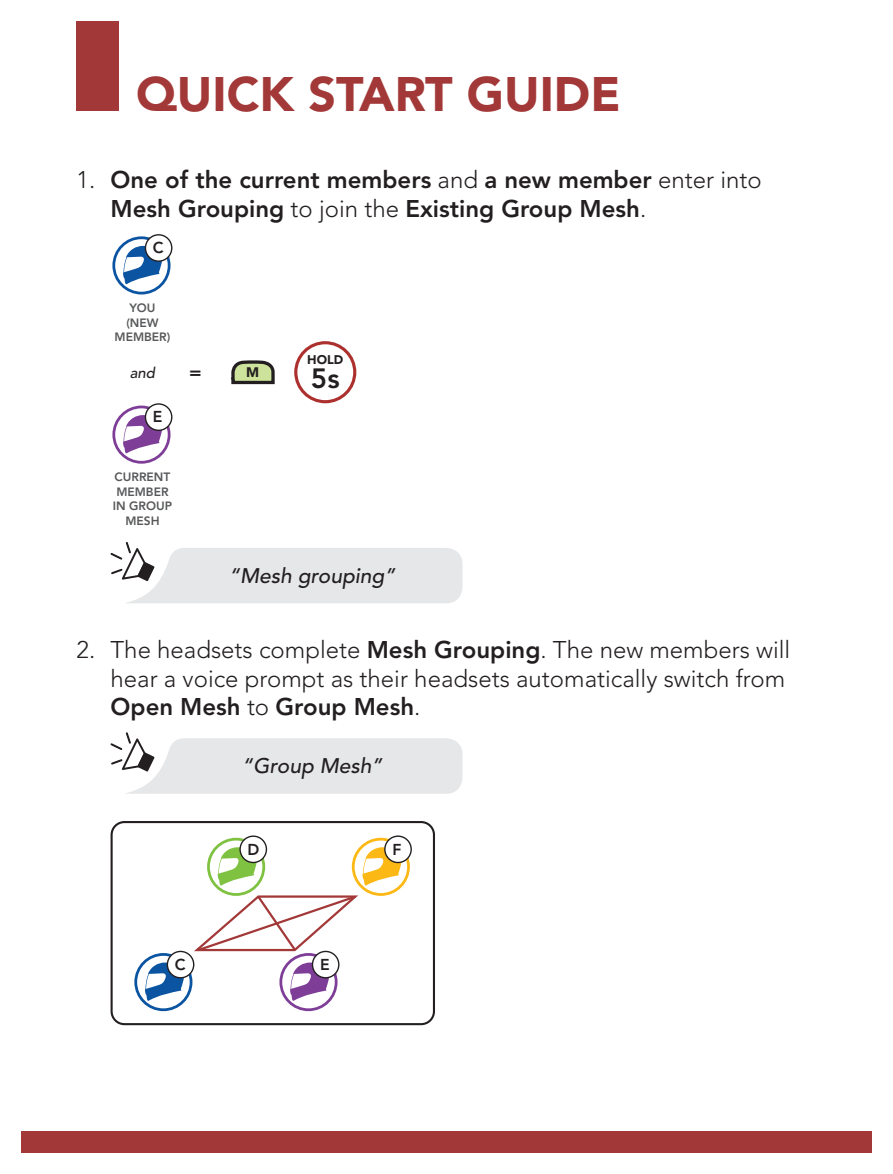
<style>
.page{position:relative;width:893px;height:1174px;background:#fff}
.page>*{position:absolute;margin:0;border:0;box-sizing:border-box;transform-origin:0 0}
.t1{font:900 48px "Avenir LT Std";color:#a23837}
.t2{font:800 27.6px "Avenir LT Std";color:#231f20}
.t3{font:300 24px/28.8px "Avenir LT Std";color:#231f20}
.t4{font:800 24px/28.8px "Avenir LT Std";color:#231f20}
.t5{font:italic 500 21px "Avenir LT Std";color:#231f20}
.t6{font:800 18.9px "Avenir LT Std";color:#231f20}
.t7{font:800 15.6px "Avenir LT Std";color:#231f20}
.t8{font:italic 500 15px "Avenir LT Std";color:#231f20}
.t9{font:900 13.8px "Avenir LT Std";color:#231f20}
.t10{font:900 12.6px "Avenir LT Std";color:#231f20}
.t11{font:800 12px/14.7px "Avenir LT Std";color:#57585a;text-align:center}
.s1{font-weight:300}
.s2{font-weight:800}
</style>
<div class="page">
<div style="left:21px;top:1131px;width:851px;height:21px;background:#a23837"></div>
<div style="left:77px;top:21px;width:42px;height:90px;background:#a23837"></div>
<svg style="left:112px;top:234px;width:60px;height:60px"></svg>
<svg style="left:231px;top:360px;width:44px;height:24px"></svg>
<svg style="left:294px;top:341px;width:62px;height:62px"></svg>
<svg style="left:112px;top:403px;width:60px;height:60px"></svg>
<svg style="left:111px;top:542px;width:351px;height:61px"></svg>
<svg style="left:111px;top:732px;width:351px;height:61px"></svg>
<div style="left:111px;top:821px;width:324px;height:204px;border:2px solid #231f20;border-radius:13px"></div>
<svg style="left:134px;top:835px;width:278px;height:176px"></svg>
<h1 class="t1" style="left:136px;top:65px;width:486px">QUICK START GUIDE</h1>
<p class="t4" style="left:111px;top:166px;width:653px;text-indent:-34px"><span class="s1">1.</span> One of the current members <span class="s1">and</span> a new member <span class="s1">enter into<br></span>Mesh Grouping <span class="s1">to join the</span> Existing Group Mesh<span class="s1">.</span></p>
<p class="t7" style="left:153px;top:238px;width:12px">C</p>
<p class="t11" style="left:115px;top:300px;width:57px">YOU (NEW<br>MEMBER)</p>
<p class="t8" style="left:130px;top:364px;width:27px">and</p>
<p class="t6" style="left:189px;top:362px;width:14px">=</p>
<p class="t9" style="left:246px;top:364px;width:15px">M</p>
<p class="t2" style="left:311px;top:362px;width:30px">5s</p>
<p class="t10" style="left:307px;top:352px;width:38px">HOLD</p>
<p class="t7" style="left:153px;top:408px;width:11px">E</p>
<p class="t11" style="left:113px;top:470px;width:61px">CURRENT<br>MEMBER<br>IN GROUP<br>MESH</p>
<p class="t5" style="left:229px;top:563px;width:168px">“Mesh grouping”</p>
<p class="t3" style="left:111px;top:635px;width:681px;text-indent:-34px">2. The headsets complete <span class="s2">Mesh Grouping</span>. The new members will hear a voice prompt as their headsets automatically switch from<br><span class="s2">Open Mesh</span> to <span class="s2">Group Mesh</span>.</p>
<p class="t5" style="left:242px;top:753px;width:142px">“Group Mesh”</p>
<p class="t7" style="left:248px;top:840px;width:13px">D</p>
<p class="t7" style="left:392px;top:840px;width:11px">F</p>
<p class="t7" style="left:175px;top:955px;width:12px">C</p>
<p class="t7" style="left:320px;top:955px;width:11px">E</p>
</div>
